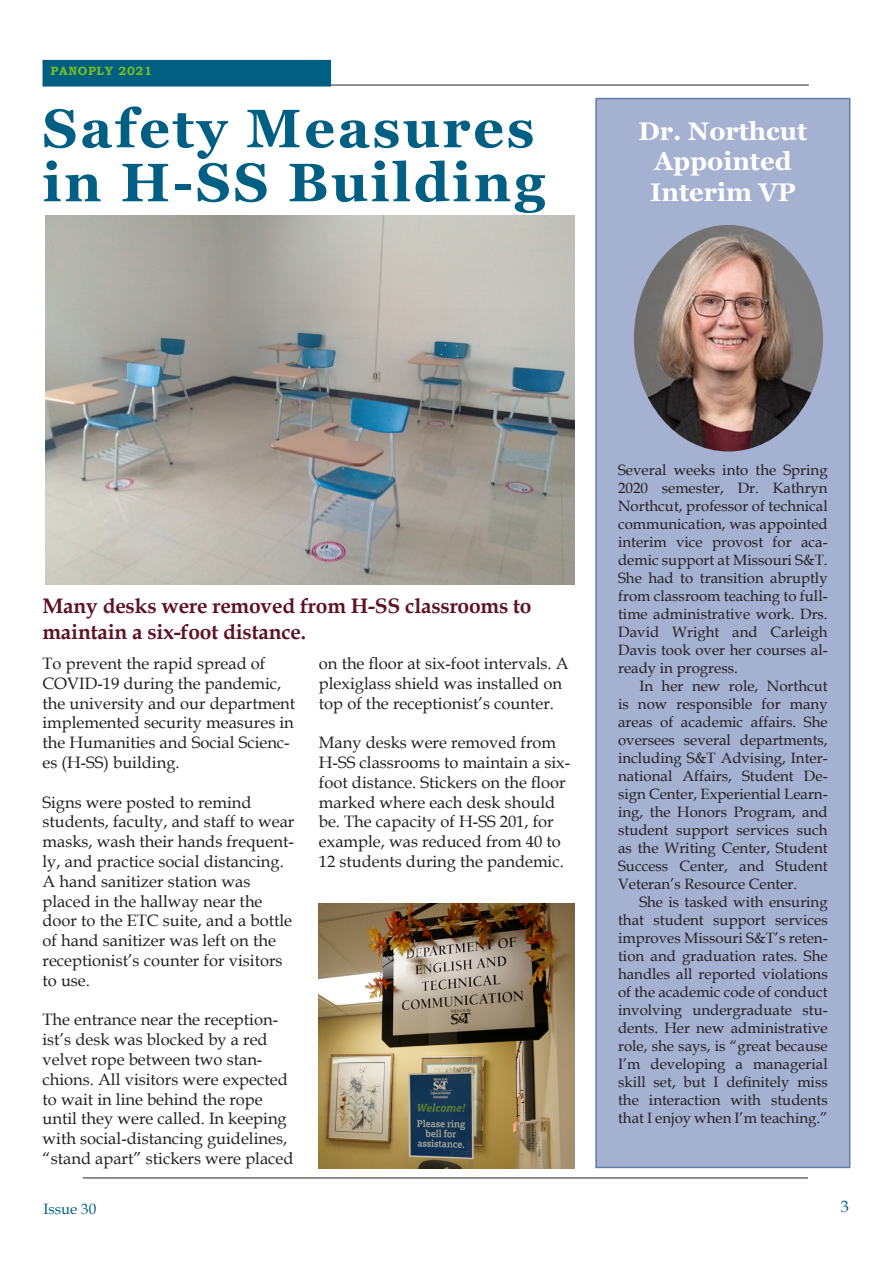
<style>
.page{position:relative;width:893px;height:1263px;background:#fff}
.page>*{position:absolute;margin:0;border:0;box-sizing:border-box;transform-origin:0 0}
.Headline{font:700 54px/54px "Georgia";letter-spacing:.05em;color:#005f83}
.Sidebar{font:700 25.5px "Georgia";color:#fff}
.Intro{font:700 21px/25.8px "Book Antiqua";letter-spacing:-.01em;color:#5e1224}
.copy{font:16.5px/19.8px "Book Antiqua";color:#231f20}
.Folio-Section_Title{font:16.5px "Book Antiqua";color:#005f83}
.copy-2{font:15px/18px "Book Antiqua";color:#231f20;text-align:justify}
.Folio-Page_Number{font:15px "Book Antiqua";color:#005f83}
.Folio-Section_Title-2{font:700 12px "Bookman Old Style";letter-spacing:.05em;color:#78be20}
</style>
<div class="page">
<hr style="left:83px;top:1177px;width:725px;height:1px;background:#231f20">
<hr style="left:84px;top:85px;width:725px;height:1px;background:#231f20">
<div style="left:43px;top:60px;width:288px;height:27px;background:#005f83;border:2px solid #005f83"></div>
<img style="left:45px;top:216px;width:529px;height:368px">
<div style="left:596px;top:99px;width:254px;height:1068px;background:#a5b1d1"></div>
<div style="left:595px;top:98px;width:255px;height:1070px;border:2px solid #637cae"></div>
<img style="left:634px;top:225px;width:189px;height:226px">
<img style="left:319px;top:904px;width:255px;height:264px">
<p class="Folio-Section_Title-2" style="left:51px;top:62px;width:103px">PANOPLY 2021</p>
<p class="Headline" style="left:43px;top:102px;width:504px">Safety Measures in H-SS Building</p>
<p class="Sidebar" style="left:639px;top:115px;width:170px">Dr. Northcut</p>
<p class="Sidebar" style="left:654px;top:145px;width:139px">Appointed</p>
<p class="Sidebar" style="left:650px;top:176px;width:147px">Interim VP</p>
<p class="Intro" style="left:43px;top:593px;width:491px">Many desks were removed from H-SS classrooms to maintain a six-foot distance.</p>
<p class="copy" style="left:43px;top:653px;width:254px">To prevent the rapid spread of<br>COVID-19 during the pandemic, the university and our department implemented security measures in the Humanities and Social Scienc&shy;es (H-SS) building.</p>
<p class="copy" style="left:43px;top:792px;width:253px">Signs were posted to remind students, faculty, and staff to wear masks, wash their hands frequent&shy;ly, and practice social distancing.<br>A hand sanitizer station was placed in the hallway near the door to the ETC suite, and a bottle of hand sanitizer was left on the receptionist’s counter for visitors to use.</p>
<p class="copy" style="left:43px;top:1009px;width:253px">The entrance near the reception&shy;ist’s desk was blocked by a red velvet rope between two stan&shy;chions. All visitors were expected to wait in line behind the rope until they were called. In keeping with social-distancing guidelines, “stand apart” stickers were placed</p>
<p class="copy" style="left:319px;top:653px;width:251px">on the floor at six-foot intervals. A plexiglass shield was installed on top of the receptionist’s counter.</p>
<p class="copy" style="left:319px;top:732px;width:253px">Many desks were removed from<br>H-SS classrooms to maintain a six&shy;foot distance. Stickers on the floor marked where each desk should be. The capacity of H-SS 201, for example, was reduced from 40 to<br>12 students during the pandemic.</p>
<p class="copy-2" style="left:618px;top:460px;width:211px">Several weeks into the Spring 2020 semester, Dr. Kathryn Northcut, professor of technical communication, was appointed interim vice provost for aca&shy;demic support at Missouri S&amp;T.<br>She had to transition abruptly from classroom teaching to full&shy;time administrative work. Drs.<br>David Wright and Carleigh Davis took over her courses al&shy;ready in progress.</p>
<p class="copy-2" style="left:618px;top:676px;width:211px;text-indent:21px">In her new role, Northcut is now responsible for many areas of academic affairs. She oversees several departments, including S&amp;T Advising, Inter&shy;national Affairs, Student De&shy;sign Center, Experiential Learn&shy;ing, the Honors Program, and student support services such as the Writing Center, Student Success Center, and Student Veteran’s Resource Center.</p>
<p class="copy-2" style="left:618px;top:892px;width:211px;text-indent:21px">She is tasked with ensuring that student support services improves Missouri S&amp;T’s reten&shy;tion and graduation rates. She handles all reported violations of the academic code of conduct involving undergraduate stu&shy;dents. Her new administrative role, she says, is “great because I’m developing a managerial skill set, but I definitely miss the interaction with students that I enjoy when I’m teaching.”</p>
<p class="Folio-Page_Number" style="left:43px;top:1198px;width:54px">Issue 30</p>
<p class="Folio-Section_Title" style="left:841px;top:1194px;width:10px">3</p>
</div>
